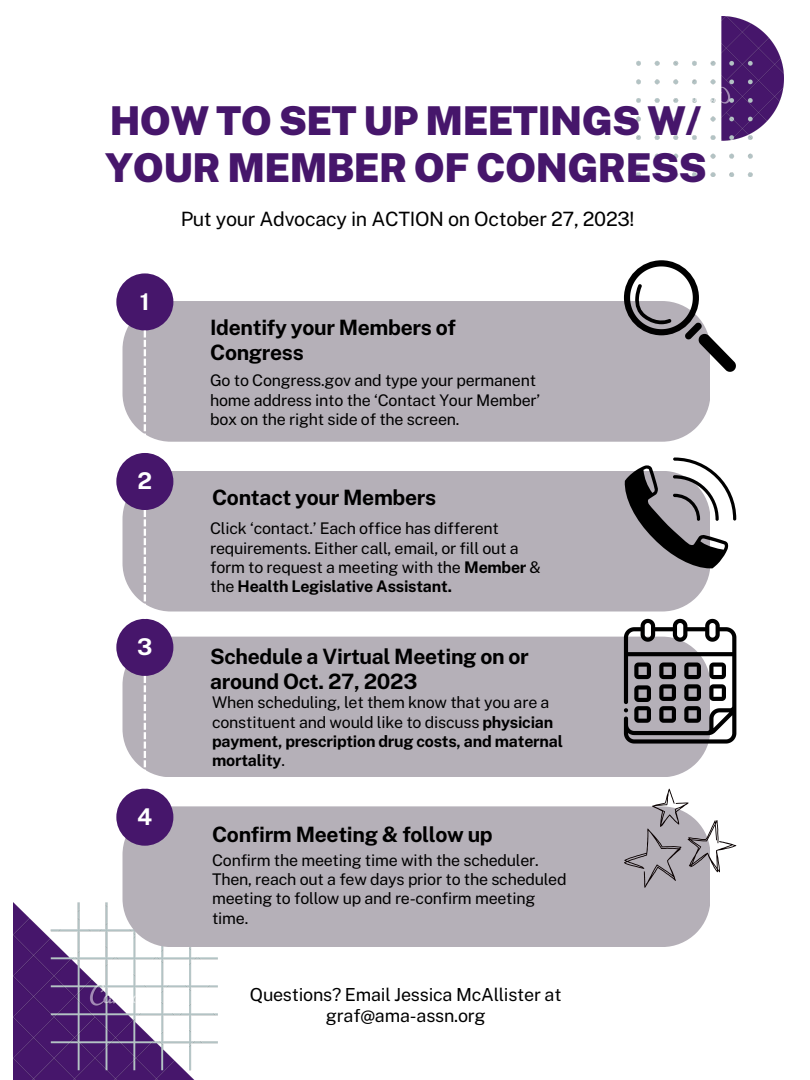
<style>
.page{position:relative;width:810px;height:1080px;background:#fff}
.page>*{position:absolute;margin:0;border:0;box-sizing:border-box;transform-origin:0 0}
.t1{font:900 39.75px/47.6px "Public Sans";letter-spacing:-.015em;color:#46166b}
.t2{font:700 23.06px "Public Sans";color:#fff}
.t3{font:700 21.19px/25px "Public Sans";letter-spacing:-.015em;color:#000}
.t4{font:19.75px "Public Sans";letter-spacing:-.015em;color:#000}
.t5{font:17.94px/21.2px "Public Sans";letter-spacing:-.015em;color:#000;text-align:center}
.t6{font:16.06px/19.2px "Public Sans";letter-spacing:-.015em;color:#000}
.s1{font-weight:700}
</style>
<div class="page">
<div style="left:123px;top:301px;width:587px;height:141px;background:#b5b0b8"></div>
<div style="left:123px;top:471px;width:587px;height:141px;background:#b5b0b8"></div>
<img style="left:13px;top:903px;width:205px;height:177px">
<div style="left:123px;top:806px;width:587px;height:141px;background:#b5b0b8"></div>
<div style="left:116px;top:273px;width:57px;height:57px;background:#46166b;border-radius:50%"></div>
<div style="left:116px;top:453px;width:57px;height:57px;background:#46166b;border-radius:50%"></div>
<div style="left:116px;top:789px;width:57px;height:57px;background:#46166b;border-radius:50%"></div>
<div style="left:123px;top:637px;width:585px;height:140px;background:#b5b0b8"></div>
<div style="left:116px;top:619px;width:57px;height:57px;background:#46166b;border-radius:50%"></div>
<img style="left:637px;top:16px;width:147px;height:161px">
<svg style="left:144px;top:330px;width:2px;height:112px"></svg>
<svg style="left:144px;top:510px;width:2px;height:102px"></svg>
<svg style="left:144px;top:676px;width:2px;height:113px"></svg>
<svg style="left:624px;top:260px;width:112px;height:112px"></svg>
<svg style="left:624px;top:619px;width:112px;height:125px"></svg>
<svg style="left:624px;top:789px;width:112px;height:99px"></svg>
<svg style="left:624px;top:458px;width:112px;height:110px"></svg>
<p class="t1" style="left:105px;top:97px;width:604px">HOW TO SET UP MEETINGS W/<br>YOUR MEMBER OF CONGRESS</p>
<p class="t2" style="left:140px;top:288px;width:11px">1</p>
<p class="t2" style="left:138px;top:467px;width:16px">2</p>
<p class="t2" style="left:137px;top:633px;width:17px">3</p>
<p class="t2" style="left:137px;top:803px;width:17px">4</p>
<p class="t4" style="left:181px;top:207px;width:455px">Put your Advocacy in ACTION on October 27, 2023!</p>
<p class="t3" style="left:210px;top:315px;width:247px">Identify your Members of<br>Congress</p>
<p class="t6" style="left:210px;top:371px;width:332px">Go to Congress.gov and type your permanent home address into the ‘Contact Your Member’ box on the right side of the screen.</p>
<p class="t3" style="left:212px;top:485px;width:226px">Contact your Members</p>
<p class="t6" style="left:210px;top:519px;width:332px">Click ‘contact.’ Each office has different requirements. Either call, email, or fill out a form to request a meeting with the <span class="s1">Member</span> &amp; the <span class="s1">Health Legislative Assistant.</span></p>
<p class="t3" style="left:210px;top:643px;width:320px">Schedule a Virtual Meeting on or around Oct. 27, 2023</p>
<p class="t6" style="left:212px;top:693px;width:352px">When scheduling, let them know that you are a constituent and would like to discuss <span class="s1">physician payment, prescription drug costs, and maternal mortality</span>.</p>
<p class="t3" style="left:212px;top:822px;width:282px">Confirm Meeting &amp; follow up</p>
<p class="t6" style="left:212px;top:851px;width:356px">Confirm the meeting time with the scheduler.<br>Then, reach out a few days prior to the scheduled meeting to follow up and re-confirm meeting time.</p>
<p class="t5" style="left:250px;top:984px;width:313px">Questions? Email Jessica McAllister at graf@ama-assn.org</p>
</div>
